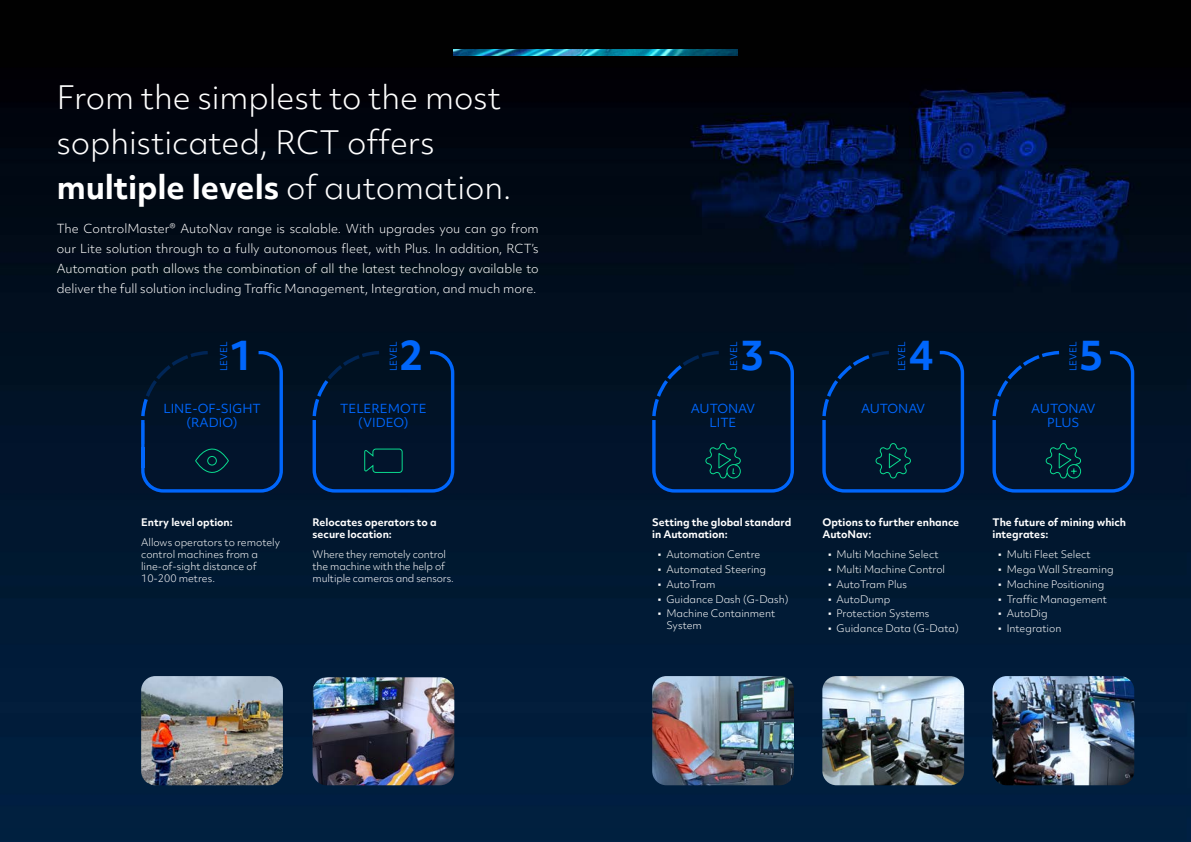
<style>
.page{position:relative;width:1191px;height:842px;background:#fff}
.page>*{position:absolute;margin:0;border:0;box-sizing:border-box;transform-origin:0 0}
.t1{font:700 39px "Objektiv Mk 2";color:#0066fc}
.t2{font:300 31px/45px "Objektiv Mk 2";color:#fff}
.t3{font:300 12px/20px "Objektiv Mk 2";color:#fff;text-align:justify}
.t4{font:12px/14.4px "Objektiv Mk 2";color:#0066fc;text-align:center}
.t5{font:12px "Objektiv Mk 2";letter-spacing:-.02em;color:#0066fc}
.t6{font:300 10px/12px "Objektiv Mk 2";color:#fff}
.t7{font:700 10px/12px "Objektiv Mk 2";color:#fff}
.t8{font:9px "Objektiv Mk 2";color:#0066fc}
.s1{font-weight:700}
.s2{font-family:"Arial Narrow";font-weight:400}
</style>
<div class="page">
<img style="left:0;top:0;width:1191px;height:842px">
<img style="left:454px;top:50px;width:283px;height:5px">
<svg style="left:822px;top:351px;width:142px;height:141px;background:#011936"></svg>
<svg style="left:141px;top:351px;width:142px;height:141px;background:#011935"></svg>
<svg style="left:312px;top:351px;width:142px;height:141px;background:#011935"></svg>
<svg style="left:652px;top:351px;width:142px;height:142px;background:#011a36"></svg>
<svg style="left:992px;top:351px;width:142px;height:141px;background:#011a37"></svg>
<img style="left:141px;top:676px;width:142px;height:109px">
<img style="left:312px;top:677px;width:142px;height:108px">
<img style="left:652px;top:676px;width:142px;height:109px">
<img style="left:822px;top:676px;width:142px;height:109px">
<img style="left:992px;top:676px;width:142px;height:109px">
<h2 class="t2" style="left:57px;top:74px;width:456px">From the simplest to the most sophisticated, RCT offers <span class="s1">multiple levels</span> of automation.</h2>
<p class="t3" style="left:57px;top:218px;width:483px">The ControlMaster® AutoNav range is scalable. With upgrades you can go from our Lite solution through to a fully autonomous fleet, with Plus. In addition, RCT’s Automation path allows the combination of all the latest technology available to deliver the full solution including Traffic Management, Integration, and much more.</p>
<p class="t8" style="left:217px;top:371px;width:31px;rotate:-90deg">LEVEL</p>
<h1 class="t1" style="left:229px;top:328px;width:26px">1</h1>
<p class="t8" style="left:387px;top:371px;width:31px;rotate:-90deg">LEVEL</p>
<h1 class="t1" style="left:399px;top:328px;width:26px">2</h1>
<p class="t8" style="left:727px;top:371px;width:31px;rotate:-90deg">LEVEL</p>
<h1 class="t1" style="left:740px;top:328px;width:26px">3</h1>
<p class="t8" style="left:895px;top:371px;width:31px;rotate:-90deg">LEVEL</p>
<h1 class="t1" style="left:909px;top:328px;width:26px">4</h1>
<p class="t8" style="left:1066px;top:371px;width:31px;rotate:-90deg">LEVEL</p>
<h1 class="t1" style="left:1079px;top:328px;width:26px">5</h1>
<p class="t4" style="left:163px;top:401px;width:99px">LINE-OF-SIGHT (RADIO)</p>
<p class="t4" style="left:340px;top:401px;width:88px">TELEREMOTE (VIDEO)</p>
<p class="t4" style="left:691px;top:401px;width:66px">AUTONAV<br>LITE</p>
<p class="t5" style="left:861px;top:400px;width:66px">AUTONAV</p>
<p class="t4" style="left:1031px;top:401px;width:66px">AUTONAV<br>PLUS</p>
<p class="t7" style="left:141px;top:516px;width:93px">Entry level option:</p>
<p class="t6" style="left:141px;top:536px;width:140px">Allows operators to remotely control machines from a line-of-sight distance of<br>10-200 metres.</p>
<p class="t7" style="left:312px;top:516px;width:126px">Relocates operators to a secure location:</p>
<p class="t6" style="left:312px;top:548px;width:143px">Where they remotely control the machine with the help of multiple cameras and sensors.</p>
<p class="t7" style="left:652px;top:516px;width:141px">Setting the global standard in Automation:</p>
<p class="t6" style="left:658px;top:548px;width:104px"><span class="s2">▪</span> Automation Centre</p>
<p class="t6" style="left:658px;top:563px;width:110px"><span class="s2">▪</span> Automated Steering</p>
<p class="t6" style="left:658px;top:578px;width:59px"><span class="s2">▪</span> AutoTram</p>
<p class="t6" style="left:658px;top:593px;width:132px"><span class="s2">▪</span> Guidance Dash (G-Dash)</p>
<p class="t6" style="left:666px;top:608px;width:110px;text-indent:-8px"><span class="s2">▪</span> Machine Containment<br>System</p>
<p class="t7" style="left:822px;top:516px;width:138px">Options to further enhance<br>AutoNav:</p>
<p class="t6" style="left:828px;top:548px;width:112px"><span class="s2">▪</span> Multi Machine Select</p>
<p class="t6" style="left:828px;top:563px;width:119px"><span class="s2">▪</span> Multi Machine Control</p>
<p class="t6" style="left:828px;top:578px;width:81px"><span class="s2">▪</span> AutoTram Plus</p>
<p class="t6" style="left:828px;top:593px;width:64px"><span class="s2">▪</span> AutoDump</p>
<p class="t6" style="left:828px;top:608px;width:103px"><span class="s2">▪</span> Protection Systems</p>
<p class="t6" style="left:828px;top:622px;width:132px"><span class="s2">▪</span> Guidance Data (G-Data)</p>
<p class="t7" style="left:992px;top:516px;width:135px">The future of mining which integrates:</p>
<p class="t6" style="left:998px;top:548px;width:94px"><span class="s2">▪</span> Multi Fleet Select</p>
<p class="t6" style="left:998px;top:563px;width:117px"><span class="s2">▪</span> Mega Wall Streaming</p>
<p class="t6" style="left:998px;top:578px;width:108px"><span class="s2">▪</span> Machine Positioning</p>
<p class="t6" style="left:998px;top:593px;width:110px"><span class="s2">▪</span> Traffic Management</p>
<p class="t6" style="left:998px;top:608px;width:51px"><span class="s2">▪</span> AutoDig</p>
<p class="t6" style="left:998px;top:622px;width:65px"><span class="s2">▪</span> Integration</p>
</div>
